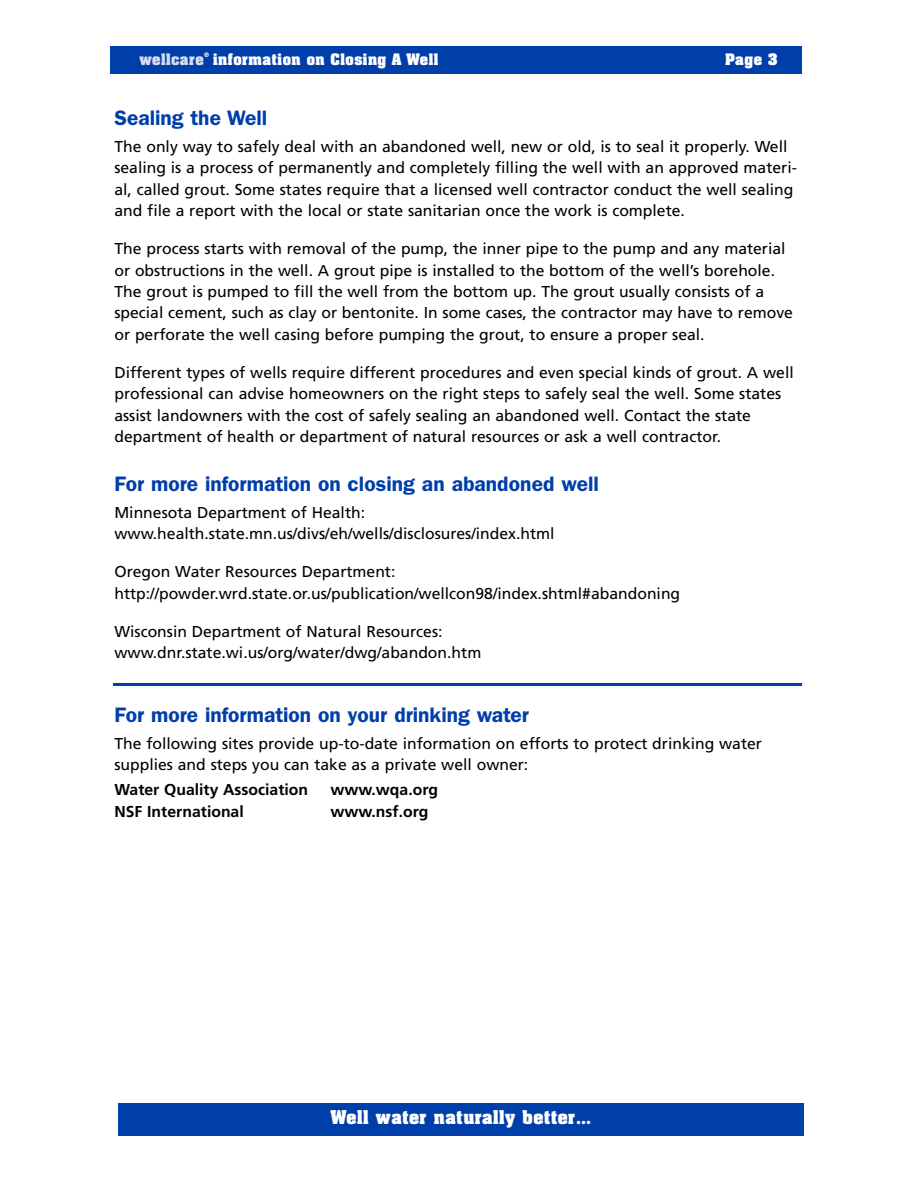
<style>
.page{position:relative;width:918px;height:1188px;background:#fff}
.page>*{position:absolute;margin:0;border:0;box-sizing:border-box;transform-origin:0 0}
.t1{font:600 21px "Franklin Gothic";color:#003eaa}
.t2{font:700 16.2px "Aachen";letter-spacing:.035em;color:#fff}
.t3{font:15.75px/21.5px "Frutiger";color:#000}
.t4{font:700 15.75px "Frutiger";color:#000}
.t5{font:700 13.5px "Aachen";letter-spacing:.035em;color:#fff}
.t6{font:700 13.5px "Aachen";letter-spacing:.035em;color:#d5ddef}
.t7{font:700 5.25px "Aachen";color:#fff}
.s1{font-size:15px}
</style>
<div class="page">
<div style="left:118px;top:1103px;width:686px;height:33px;background:#003eaa"></div>
<div style="left:111px;top:47px;width:691px;height:27px;background:#003eaa"></div>
<hr style="left:113px;top:683px;width:689px;height:3px;background:#003eaa">
<p class="t6" style="left:139px;top:54px;width:66px">wellcare</p>
<p class="t7" style="left:204px;top:53px;width:6px">®</p>
<p class="t5" style="left:213px;top:54px;width:227px">information on Closing A Well</p>
<p class="t5" style="left:725px;top:54px;width:54px">Page 3</p>
<h1 class="t1" style="left:114px;top:110px;width:154px">Sealing the Well</h1>
<p class="t3" style="left:114px;top:136px;width:684px">The only way to safely deal with an abandoned well, new or old, is to seal it properly. Well sealing is a process of permanently and completely filling the well with an approved materi&shy;al, called grout. Some states require that a licensed well contractor conduct the well sealing and file a report with the local or state sanitarian once the work is complete.</p>
<p class="t3" style="left:114px;top:239px;width:680px">The process starts with removal of the pump, the inner pipe to the pump and any material or obstructions in the well. A grout pipe is installed to the bottom of the well’s borehole.<br>The grout is pumped to fill the well from the bottom up. The grout usually consists of a special cement, such as clay or bentonite. In some cases, the contractor may have to remove or perforate the well casing before pumping the grout, to ensure a proper seal.</p>
<p class="t3" style="left:114px;top:362px;width:681px">Different types of wells require different procedures and even special kinds of grout. A well professional can advise homeowners on the right steps to safely seal the well. Some states assist landowners with the cost of safely sealing an abandoned well. Contact the state department of health or department of natural resources or ask a well contractor.</p>
<h1 class="t1" style="left:114px;top:476px;width:486px">For more information on closing an abandoned well</h1>
<p class="t3" style="left:114px;top:502px;width:442px">Minnesota Department of Health: www.health.state.mn.us/divs/eh/wells/disclosures/index.html</p>
<p class="t3" style="left:114px;top:562px;width:567px">Oregon Water Resources Department: http://powder.wrd.state.or.us/publication/wellcon98/index.shtml#abandoning</p>
<p class="t3" style="left:114px;top:621px;width:368px">Wisconsin Department of Natural Resources: www.dnr.state.wi.us/org/water/dwg/abandon.htm</p>
<h1 class="t1" style="left:114px;top:707px;width:416px">For more information on your drinking water</h1>
<p class="t3" style="left:114px;top:733px;width:649px">The following sites provide up-to-date information on efforts to protect drinking water supplies and steps you can take as a private well owner:</p>
<p class="t4" style="left:114px;top:784px;width:195px">Water Quality Association</p>
<p class="t4" style="left:330px;top:784px;width:109px">www.wqa.org</p>
<p class="t4" style="left:114px;top:805px;width:131px">NSF International</p>
<p class="t4" style="left:330px;top:805px;width:99px">www.nsf.org</p>
<p class="t2" style="left:330px;top:1111px;width:262px">Well water naturally better<span class="s1">…</span></p>
</div>
